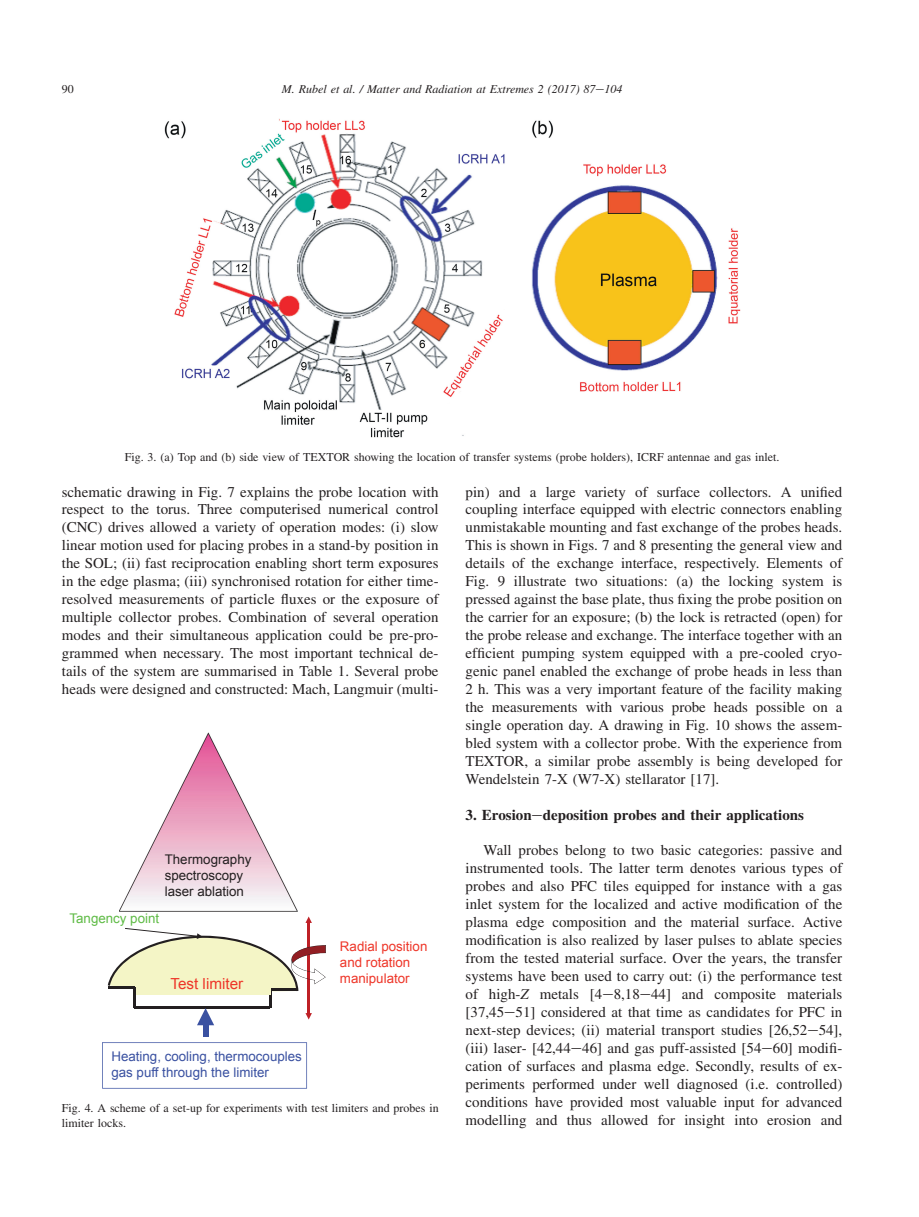
<style>
.page{position:relative;width:919px;height:1217px;background:#fff}
.page>*{position:absolute;margin:0;border:0;box-sizing:border-box;transform-origin:0 0}
.t1{font:15.3px "Arial";color:#ee3629}
.t2{font:15px/18px "Adv PSA88 A";color:#231f20;text-align:justify}
.t3{font:15px "Adv PSA88 B";color:#231f20}
.t4{font:13.35px/16px "Arial";color:#3a51a1}
.t5{font:13.35px/16px "Arial";color:#231f20}
.t6{font:13.35px/16px "Arial";color:#ee3629}
.t7{font:13.35px "Arial";color:#5fbb46}
.t8{font:12px/15px "Adv PSA88 A";color:#231f20}
.t9{font:12px "Adv PSA88 C";color:#231f20}
.s1{font-family:"Adv PS44 A44 B"}
.s2{font-family:"Adv PSA88 C"}
</style>
<div class="page">
<img style="left:164px;top:118px;width:576px;height:319px">
<img style="left:119px;top:732px;width:179px;height:179px">
<img style="left:120px;top:733px;width:177px;height:177px">
<svg style="left:102px;top:1042px;width:205px;height:46px"></svg>
<div style="left:203px;top:1022px;width:5px;height:14px;background:#3a51a1"></div>
<svg style="left:108px;top:916px;width:218px;height:108px"></svg>
<p class="t8" style="left:62px;top:83px;width:13px">90</p>
<p class="t9" style="left:282px;top:85px;width:342px">M. Rubel et al. / Matter and Radiation at Extremes 2 (2017) 87<span class="s1">e</span>104</p>
<p class="t8" style="left:125px;top:450px;width:656px">Fig. 3. (a) Top and (b) side view of TEXTOR showing the location of transfer systems (probe holders), ICRF antennae and gas inlet.</p>
<p class="t2" style="left:62px;top:484px;width:378px">schematic drawing in Fig. 7 explains the probe location with respect to the torus. Three computerised numerical control (CNC) drives allowed a variety of operation modes: (i) slow linear motion used for placing probes in a stand-by position in the SOL; (ii) fast reciprocation enabling short term exposures in the edge plasma; (iii) synchronised rotation for either time&shy;resolved measurements of particle fluxes or the exposure of multiple collector probes. Combination of several operation modes and their simultaneous application could be pre-pro&shy;grammed when necessary. The most important technical de&shy;tails of the system are summarised in Table 1. Several probe heads were designed and constructed: Mach, Langmuir (multi-</p>
<p class="t2" style="left:465px;top:484px;width:378px">pin) and a large variety of surface collectors. A unified coupling interface equipped with electric connectors enabling unmistakable mounting and fast exchange of the probes heads.<br>This is shown in Figs. 7 and 8 presenting the general view and details of the exchange interface, respectively. Elements of Fig. 9 illustrate two situations: (a) the locking system is pressed against the base plate, thus fixing the probe position on the carrier for an exposure; (b) the lock is retracted (open) for the probe release and exchange. The interface together with an efficient pumping system equipped with a pre-cooled cryo&shy;genic panel enabled the exchange of probe heads in less than 2 h. This was a very important feature of the facility making the measurements with various probe heads possible on a single operation day. A drawing in Fig. 10 shows the assem&shy;bled system with a collector probe. With the experience from TEXTOR, a similar probe assembly is being developed for Wendelstein 7-X (W7-X) stellarator [17].</p>
<p class="t3" style="left:465px;top:809px;width:340px">3. Erosion<span class="s1">e</span>deposition probes and their applications</p>
<p class="t2" style="left:465px;top:842px;width:378px;text-indent:18px">Wall probes belong to two basic categories: passive and instrumented tools. The latter term denotes various types of probes and also PFC tiles equipped for instance with a gas inlet system for the localized and active modification of the plasma edge composition and the material surface. Active modification is also realized by laser pulses to ablate species from the tested material surface. Over the years, the transfer systems have been used to carry out: (i) the performance test of high-<span class="s2">Z</span> metals [4<span class="s1">e</span>8,18<span class="s1">e</span>44] and composite materials [37,45<span class="s1">e</span>51] considered at that time as candidates for PFC in next-step devices; (ii) material transport studies [26,52<span class="s1">e</span>54], (iii) laser- [42,44<span class="s1">e</span>46] and gas puff-assisted [54<span class="s1">e</span>60] modifi&shy;cation of surfaces and plasma edge. Secondly, results of ex&shy;periments performed under well diagnosed (i.e. controlled) conditions have provided most valuable input for advanced modelling and thus allowed for insight into erosion and</p>
<p class="t5" style="left:165px;top:851px;width:88px">Thermography spectroscopy laser ablation</p>
<p class="t7" style="left:69px;top:910px;width:91px">Tangency point</p>
<p class="t6" style="left:340px;top:937px;width:89px">Radial position and rotation manipulator</p>
<p class="t1" style="left:170px;top:974px;width:74px">Test limiter</p>
<p class="t4" style="left:111px;top:1047px;width:192px">Heating, cooling, thermocouples gas puff through the limiter</p>
<p class="t8" style="left:62px;top:1101px;width:378px">Fig. 4. A scheme of a set-up for experiments with test limiters and probes in limiter locks.</p>
</div>
